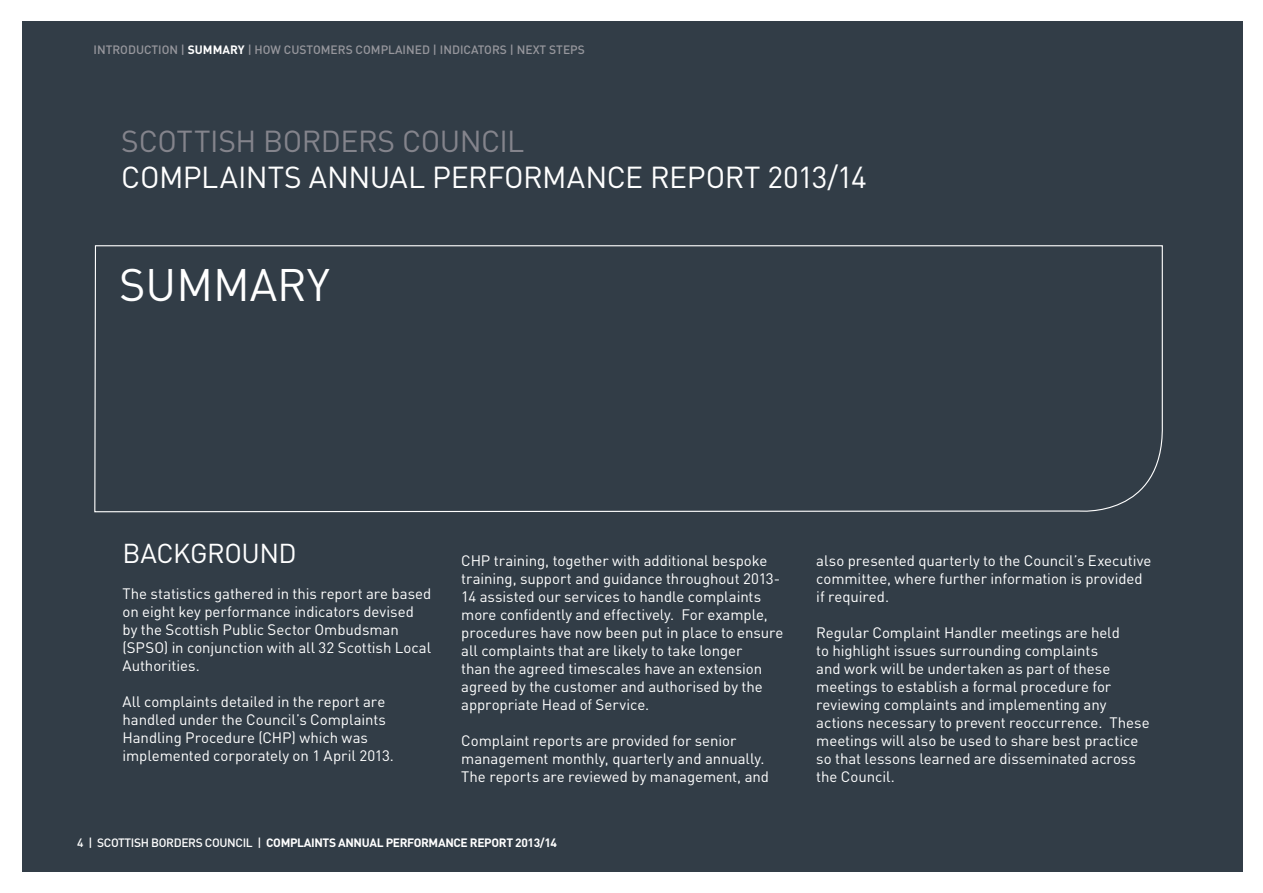
<style>
.page{position:relative;width:1263px;height:893px;background:#fff}
.page>*{position:absolute;margin:0;border:0;box-sizing:border-box;transform-origin:0 0}
.t1{font:45px "DIN";color:#fff}
.t2{font:30px "DIN";letter-spacing:-.015em;color:#fff}
.t3{font:30px "DIN";letter-spacing:-.015em;color:#84848c}
.t4{font:27px "DIN";letter-spacing:-.02em;color:#fff}
.t5{font:15px/18px "DIN";letter-spacing:-.005em;color:#fff}
.t6{font:700 12px "DIN";letter-spacing:-.03em;color:#fff}
.t7{font:500 12px "DIN";color:#97979d}
.s1{font-weight:700;color:#fff}
.s2{font-weight:500}
</style>
<div class="page">
<div style="left:22px;top:21px;width:1220px;height:851px;background:#323d47"></div>
<svg style="left:94px;top:245px;width:1069px;height:268px"></svg>
<p class="t7" style="left:94px;top:42px;width:493px">INTRODUCTION | <span class="s1">SUMMARY</span> | HOW CUSTOMERS COMPLAINED | INDICATORS | NEXT STEPS</p>
<h2 class="t3" style="left:121px;top:122px;width:405px">SCOTTISH BORDERS COUNCIL</h2>
<h2 class="t2" style="left:121px;top:158px;width:747px">COMPLAINTS ANNUAL PERFORMANCE REPORT 2013/14</h2>
<h1 class="t1" style="left:119px;top:256px;width:212px">SUMMARY</h1>
<h3 class="t4" style="left:122px;top:536px;width:176px">BACKGROUND</h3>
<p class="t5" style="left:122px;top:584px;width:310px">The statistics gathered in this report are based on eight key performance indicators devised by the Scottish Public Sector Ombudsman (SPSO) in conjunction with all 32 Scottish Local Authorities.</p>
<p class="t5" style="left:122px;top:692px;width:273px">All complaints detailed in the report are handled under the Council’s Complaints Handling Procedure (CHP) which was implemented corporately on 1 April 2013.</p>
<p class="t5" style="left:461px;top:551px;width:324px">CHP training, together with additional bespoke training, support and guidance throughout 2013- 14 assisted our services to handle complaints more confidently and effectively. For example, procedures have now been put in place to ensure all complaints that are likely to take longer<br>than the agreed timescales have an extension agreed by the customer and authorised by the appropriate Head of Service.</p>
<p class="t5" style="left:461px;top:731px;width:309px">Complaint reports are provided for senior management monthly, quarterly and annually.<br>The reports are reviewed by management, and</p>
<p class="t6" style="left:77px;top:835px;width:481px"><span class="s2">4 | SCOTTISH BORDERS COUNCIL |</span> COMPLAINTS ANNUAL PERFORMANCE REPORT 2013/14</p>
<p class="t5" style="left:816px;top:551px;width:337px">also presented quarterly to the Council’s Executive committee, where further information is provided if required.</p>
<p class="t5" style="left:816px;top:623px;width:335px">Regular Complaint Handler meetings are held<br>to highlight issues surrounding complaints<br>and work will be undertaken as part of these meetings to establish a formal procedure for reviewing complaints and implementing any actions necessary to prevent reoccurrence. These meetings will also be used to share best practice so that lessons learned are disseminated across the Council.</p>
</div>
